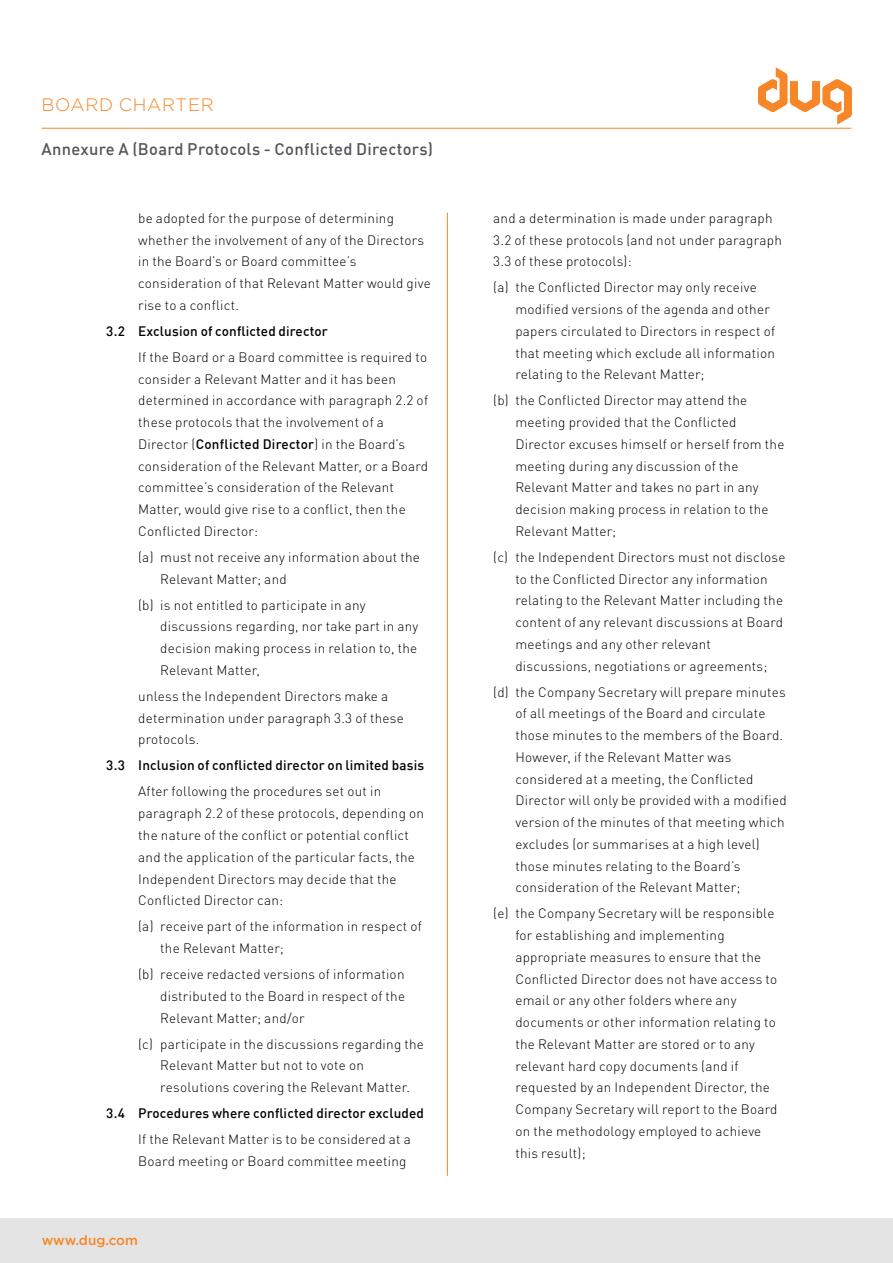
<style>
.page{position:relative;width:893px;height:1263px;background:#fff}
.page>*{position:absolute;margin:0;border:0;box-sizing:border-box;transform-origin:0 0}
.t1{font:300 18px "Gotham";letter-spacing:.04em;color:#f68628}
.t2{font:500 16.5px "DIN";letter-spacing:.02em;color:#54565a}
.t3{font:300 13.5px/21.8px "DIN Pro";letter-spacing:.02em;color:#000}
.t4{font:500 13.5px "DIN";letter-spacing:.015em;color:#000}
.t5{font:500 13.5px "Gotham";letter-spacing:-.005em;color:#f68628}
.s1{font-family:"DIN";font-weight:500}
</style>
<div class="page">
<div style="left:0;top:1218px;width:893px;height:45px;background:#e5e4e4"></div>
<svg style="left:758px;top:67px;width:94px;height:58px"></svg>
<hr style="left:41px;top:128px;width:810px;height:1px;background:#f68628">
<hr style="left:447px;top:213px;width:1px;height:963px;background:#f68628">
<h1 class="t1" style="left:41px;top:95px;width:174px">BOARD CHARTER</h1>
<p class="t2" style="left:41px;top:138px;width:393px">Annexure A (Board Protocols - Conflicted Directors)</p>
<p class="t3" style="left:138px;top:206px;width:294px">be adopted for the purpose of determining whether the involvement of any of the Directors in the Board’s or Board committee’s consideration of that Relevant Matter would give rise to a conflict.</p>
<p class="t4" style="left:106px;top:322px;width:223px">3.2 Exclusion of conflicted director</p>
<p class="t3" style="left:138px;top:345px;width:291px">If the Board or a Board committee is required to consider a Relevant Matter and it has been determined in accordance with paragraph 2.2 of these protocols that the involvement of a Director (<span class="s1">Conflicted Director</span>) in the Board’s consideration of the Relevant Matter, or a Board committee’s consideration of the Relevant Matter, would give rise to a conflict, then the Conflicted Director:</p>
<p class="t3" style="left:160px;top:545px;width:261px;text-indent:-22px">(a) must not receive any information about the<br>Relevant Matter; and</p>
<p class="t3" style="left:160px;top:593px;width:260px;text-indent:-22px">(b) is not entitled to participate in any discussions regarding, nor take part in any decision making process in relation to, the Relevant Matter,</p>
<p class="t3" style="left:138px;top:684px;width:267px">unless the Independent Directors make a determination under paragraph 3.3 of these protocols.</p>
<p class="t4" style="left:106px;top:757px;width:319px">3.3 Inclusion of conflicted director on limited basis</p>
<p class="t3" style="left:138px;top:779px;width:287px">After following the procedures set out in paragraph 2.2 of these protocols, depending on the nature of the conflict or potential conflict and the application of the particular facts, the Independent Directors may decide that the Conflicted Director can:</p>
<p class="t3" style="left:160px;top:914px;width:263px;text-indent:-22px">(a) receive part of the information in respect of the Relevant Matter;</p>
<p class="t3" style="left:160px;top:962px;width:246px;text-align:justify;text-indent:-22px">(b) receive redacted versions of information distributed to the Board in respect of the Relevant Matter; and/or</p>
<p class="t3" style="left:160px;top:1031px;width:265px;text-indent:-22px">(c) participate in the discussions regarding the<br>Relevant Matter but not to vote on resolutions covering the Relevant Matter.</p>
<p class="t4" style="left:106px;top:1104px;width:319px">3.4 Procedures where conflicted director excluded</p>
<p class="t3" style="left:138px;top:1127px;width:274px">If the Relevant Matter is to be considered at a<br>Board meeting or Board committee meeting</p>
<p class="t5" style="left:42px;top:1232px;width:98px">www.dug.com</p>
<p class="t3" style="left:493px;top:206px;width:290px">and a determination is made under paragraph<br>3.2 of these protocols (and not under paragraph<br>3.3 of these protocols):</p>
<p class="t3" style="left:515px;top:275px;width:261px;text-indent:-22px">(a) the Conflicted Director may only receive modified versions of the agenda and other papers circulated to Directors in respect of that meeting which exclude all information relating to the Relevant Matter;</p>
<p class="t3" style="left:515px;top:388px;width:271px;text-indent:-22px">(b) the Conflicted Director may attend the meeting provided that the Conflicted Director excuses himself or herself from the meeting during any discussion of the Relevant Matter and takes no part in any decision making process in relation to the Relevant Matter;</p>
<p class="t3" style="left:515px;top:545px;width:272px;text-indent:-22px">(c) the Independent Directors must not disclose to the Conflicted Director any information relating to the Relevant Matter including the content of any relevant discussions at Board meetings and any other relevant discussions, negotiations or agreements;</p>
<p class="t3" style="left:515px;top:680px;width:273px;text-indent:-22px">(d) the Company Secretary will prepare minutes of all meetings of the Board and circulate those minutes to the members of the Board.<br>However, if the Relevant Matter was considered at a meeting, the Conflicted Director will only be provided with a modified version of the minutes of that meeting which excludes (or summarises at a high level) those minutes relating to the Board’s consideration of the Relevant Matter;</p>
<p class="t3" style="left:515px;top:901px;width:264px;text-indent:-22px">(e) the Company Secretary will be responsible for establishing and implementing appropriate measures to ensure that the Conflicted Director does not have access to email or any other folders where any documents or other information relating to the Relevant Matter are stored or to any relevant hard copy documents (and if requested by an Independent Director, the Company Secretary will report to the Board on the methodology employed to achieve this result);</p>
</div>
